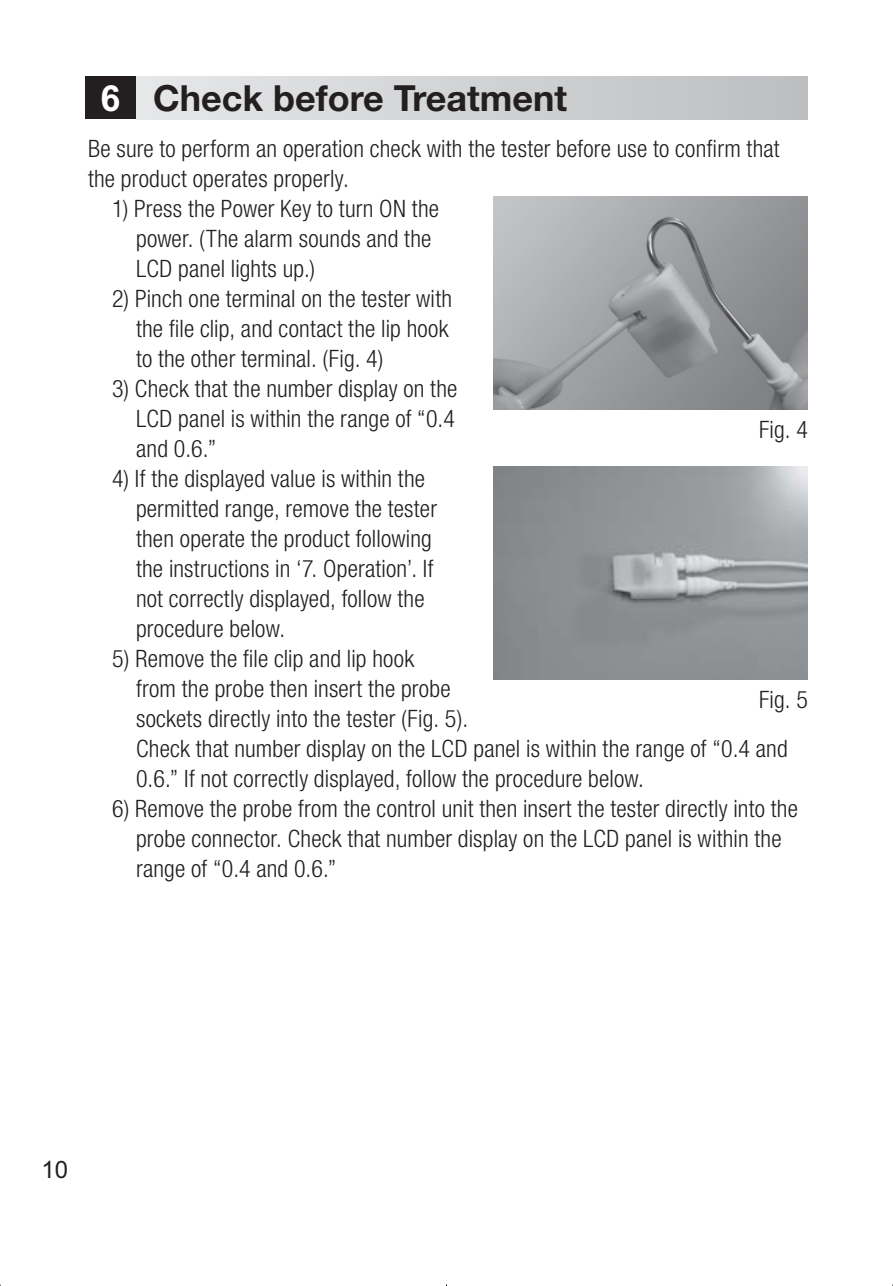
<style>
.page{position:relative;width:893px;height:1286px;background:#fff}
.page>*{position:absolute;margin:0;border:0;box-sizing:border-box;transform-origin:0 0}
.t1{font:700 36px "Helvetica Neue LT Pro";color:#231f20}
.t2{font:300 condensed 24px/30px "Helvetica Neue LT Pro";letter-spacing:.01em;color:#231f20}
.t3{font:24px "Arial";color:#231f20}
.s1{font-family:"Arial";color:#fff}
</style>
<div class="page">
<div style="left:85px;top:77px;width:51px;height:42px;background:#231f20"></div>
<div style="left:136px;top:77px;width:672px;height:42px;background:linear-gradient(to right,#e6e7e8,#bcbec0)"></div>
<img style="left:493px;top:197px;width:315px;height:212px">
<img style="left:493px;top:467px;width:315px;height:212px">
<h1 class="t1" style="left:101px;top:85px;width:468px"><span class="s1">6</span> Check before Treatment</h1>
<p class="t2" style="left:88px;top:136px;width:693px">Be sure to perform an operation check with the tester before use to confirm that the product operates properly.</p>
<p class="t2" style="left:136px;top:196px;width:304px;text-indent:-24px">1) Press the Power Key to turn ON the power. (The alarm sounds and the<br>LCD panel lights up.)</p>
<p class="t2" style="left:136px;top:286px;width:318px;text-indent:-24px">2) Pinch one terminal on the tester with the file clip, and contact the lip hook to the other terminal. (Fig. 4)</p>
<p class="t2" style="left:136px;top:376px;width:323px;text-align:justify;text-indent:-24px">3) Check that the number display on the LCD panel is within the range of “0.4 and 0.6.”</p>
<p class="t2" style="left:136px;top:466px;width:302px;text-indent:-24px">4) If the displayed value is within the permitted range, remove the tester then operate the product following the instructions in ‘7. Operation’. If not correctly displayed, follow the procedure below.</p>
<p class="t2" style="left:136px;top:646px;width:653px;text-indent:-24px">5) Remove the file clip and lip hook<br>from the probe then insert the probe<br>sockets directly into the tester (Fig. 5).<br>Check that number display on the LCD panel is within the range of “0.4 and 0.6.” If not correctly displayed, follow the procedure below.</p>
<p class="t2" style="left:136px;top:796px;width:663px;text-indent:-24px">6) Remove the probe from the control unit then insert the tester directly into the probe connector. Check that number display on the LCD panel is within the range of “0.4 and 0.6.”</p>
<p class="t2" style="left:759px;top:417px;width:50px">Fig. 4</p>
<p class="t2" style="left:759px;top:687px;width:50px">Fig. 5</p>
<p class="t3" style="left:41px;top:1155px;width:28px">10</p>
</div>
